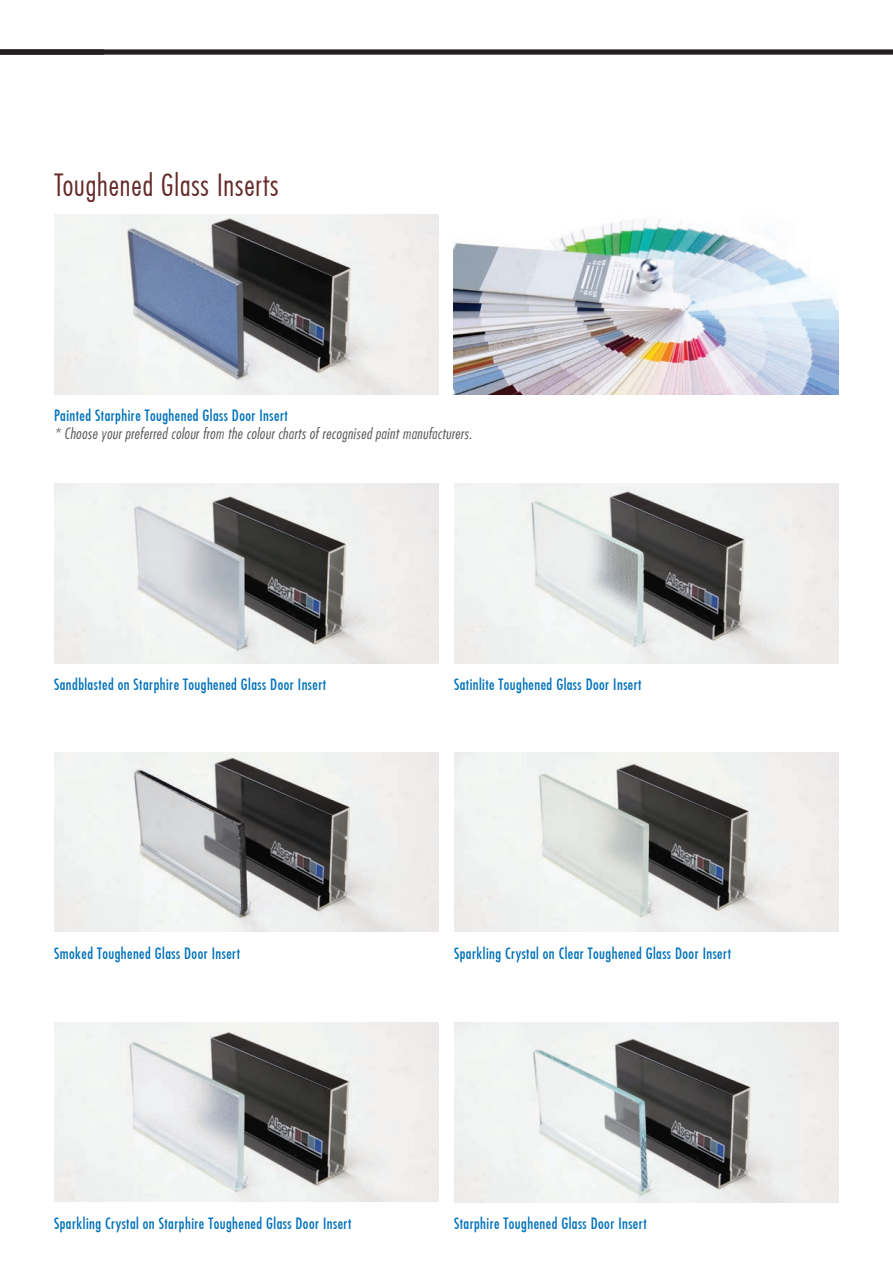
<style>
.page{position:relative;width:893px;height:1263px;background:#fff}
.page>*{position:absolute;margin:0;border:0;box-sizing:border-box;transform-origin:0 0}
.t1{font:300 condensed 30px "Futura";letter-spacing:.03em;color:#652a29}
.t2{font:15px "Futura Condensed";letter-spacing:.03em;color:#0072bc}
.t3{font:italic 300 condensed 15px "Futura";letter-spacing:.03em;color:#57585a}
</style>
<div class="page">
<div style="left:0;top:49px;width:893px;height:6px;background:#231f20"></div>
<img style="left:54px;top:215px;width:385px;height:179px">
<img style="left:454px;top:484px;width:385px;height:179px">
<img style="left:454px;top:753px;width:385px;height:179px">
<img style="left:454px;top:1023px;width:385px;height:179px">
<img style="left:54px;top:484px;width:385px;height:179px">
<img style="left:54px;top:752px;width:385px;height:180px">
<img style="left:54px;top:1022px;width:385px;height:180px">
<img style="left:454px;top:219px;width:385px;height:175px">
<h1 class="t1" style="left:54px;top:167px;width:226px">Toughened Glass Inserts</h1>
<p class="t2" style="left:54px;top:406px;width:235px">Painted Starphire Toughened Glass Door Insert</p>
<p class="t3" style="left:54px;top:424px;width:419px">* Choose your preferred colour from the colour charts of recognised paint manufacturers.</p>
<p class="t2" style="left:54px;top:675px;width:274px">Sandblasted on Starphire Toughened Glass Door Insert</p>
<p class="t2" style="left:454px;top:675px;width:189px">Satinlite Toughened Glass Door Insert</p>
<p class="t2" style="left:54px;top:944px;width:188px">Smoked Toughened Glass Door Insert</p>
<p class="t2" style="left:454px;top:944px;width:278px">Sparkling Crystal on Clear Toughened Glass Door Insert</p>
<p class="t2" style="left:54px;top:1214px;width:299px">Sparkling Crystal on Starphire Toughened Glass Door Insert</p>
<p class="t2" style="left:454px;top:1214px;width:194px">Starphire Toughened Glass Door Insert</p>
</div>
